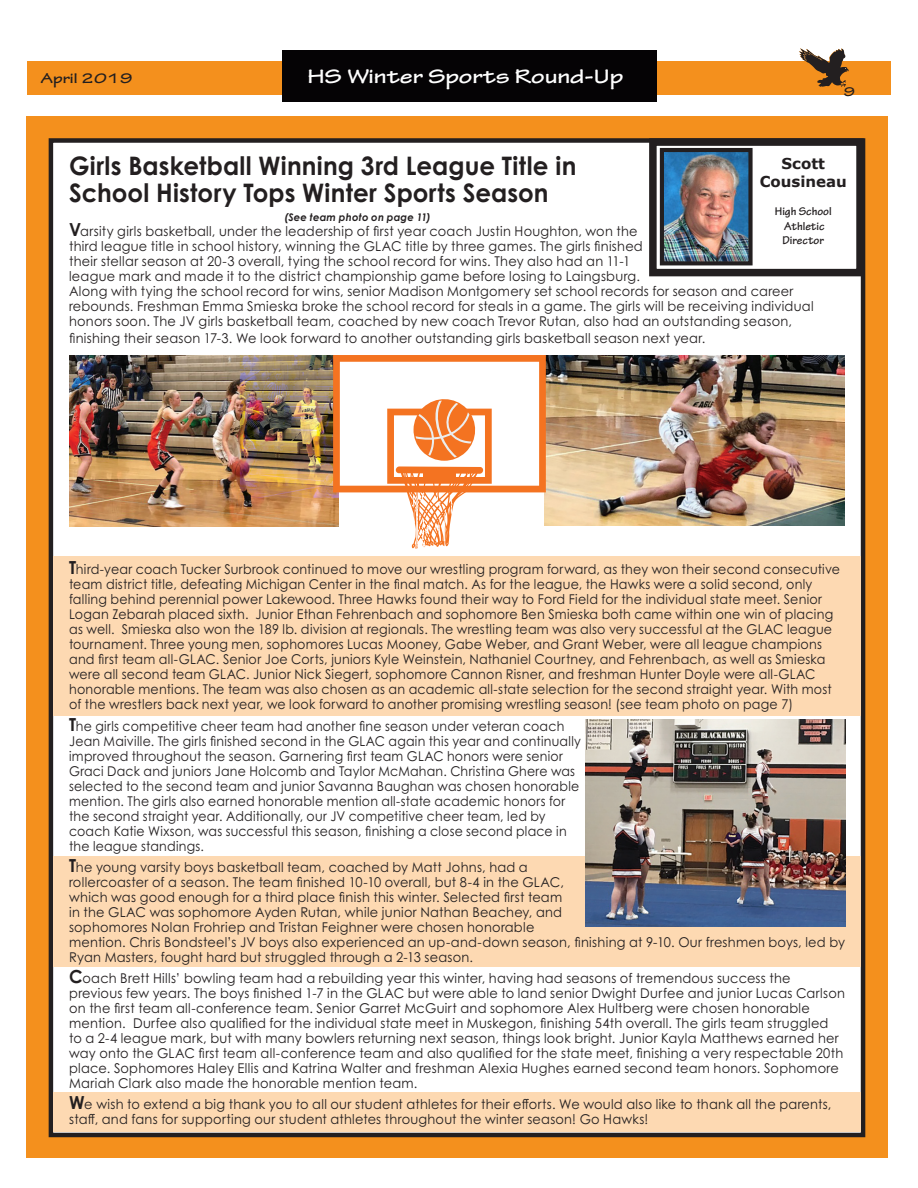
<style>
.page{position:relative;width:918px;height:1188px;background:#fff}
.page>*{position:absolute;margin:0;border:0;box-sizing:border-box;transform-origin:0 0}
.t1{font:700 25.5px/27px "Century Gothic Pro";letter-spacing:.005em;color:#231f20;scale:.96 1}
.t2{font:700 expanded 21px "Tekton Pro";color:#fff}
.t3{font:700 15px "Verdana";color:#231f20}
.t4{font:700 expanded 14.85px "Tekton Pro";color:#231f20}
.t5{font:13.5px/15px "Century Gothic Pro";letter-spacing:.02em;color:#231f20;scale:.96 1}
.t6{font:13.5px/15px "Century Gothic Pro";letter-spacing:.02em;color:#231f20;scale:.94 1}
.t7{font:13.5px/15px "Century Gothic Pro";letter-spacing:.02em;color:#231f20;scale:.93 1}
.t8{font:700 expanded 13.5px "Tekton Pro";color:#231f20}
.t9{font:700 12px "Tekton Pro";color:#231f20}
.t10{font:italic 700 10.5px "Century Gothic Pro";letter-spacing:.02em;color:#231f20;scale:.96 1}
.s1{font-weight:700;font-size:18px}
</style>
<div class="page">
<div style="left:26px;top:116px;width:862px;height:1042px;background:#f4901d"></div>
<div style="left:27px;top:61px;width:864px;height:33px;background:#f4901d"></div>
<div style="left:283px;top:50px;width:374px;height:52px;background:#050305"></div>
<svg style="left:799px;top:48px;width:50px;height:39px"></svg>
<div style="left:49px;top:138px;width:816px;height:999px;background:#fff;border:4px solid #231f20"></div>
<img style="left:69px;top:356px;width:264px;height:170px">
<img style="left:546px;top:356px;width:299px;height:169px">
<svg style="left:333px;top:355px;width:213px;height:194px"></svg>
<div style="left:53px;top:557px;width:808px;height:159px;background:#fdd9b2"></div>
<div style="left:53px;top:856px;width:808px;height:111px;background:#fdd9b2"></div>
<div style="left:53px;top:1092px;width:808px;height:40px;background:#fdd9b2"></div>
<img style="left:585px;top:720px;width:261px;height:207px">
<div style="left:649px;top:138px;width:215px;height:138px;background:#fff;border:8px solid #231f20"></div>
<img style="left:665px;top:153px;width:83px;height:107px">
<div style="left:660px;top:148px;width:93px;height:117px;border:4px solid #231f20"></div>
<p class="t4" style="left:41px;top:70px;width:93px">April 2019</p>
<p class="t2" style="left:307px;top:64px;width:318px">HS Winter Sports Round-Up</p>
<p class="t8" style="left:843px;top:84px;width:13px">9</p>
<p class="t1" style="left:69px;top:151px;width:530px">Girls Basketball Winning 3rd League Title in<br>School History Tops Winter Sports Season</p>
<p class="t10" style="left:285px;top:211px;width:154px">(See team photo on page 11)</p>
<p class="t5" style="left:69px;top:224px;width:777px"><span class="s1">V</span>arsity girls basketball, under the leadership of first year coach Justin Houghton, won the<br>third league title in school history, winning the GLAC title by three games. The girls finished<br>their stellar season at 20-3 overall, tying the school record for wins. They also had an 11-1<br>league mark and made it to the district championship game before losing to Laingsburg.<br>Along with tying the school record for wins, senior Madison Montgomery set school records for season and career rebounds. Freshman Emma Smieska broke the school record for steals in a game. The girls will be receiving individual honors soon. The JV girls basketball team, coached by new coach Trevor Rutan, also had an outstanding season,</p>
<p class="t5" style="left:69px;top:330px;width:664px">finishing their season 17-3. We look forward to another outstanding girls basketball season next year.</p>
<p class="t3" style="left:782px;top:154px;width:45px">Scott</p>
<p class="t3" style="left:760px;top:172px;width:89px">Cousineau</p>
<p class="t9" style="left:775px;top:204px;width:58px">High School</p>
<p class="t9" style="left:784px;top:219px;width:42px">Athletic</p>
<p class="t9" style="left:783px;top:233px;width:43px">Director</p>
<p class="t6" style="left:69px;top:561px;width:822px"><span class="s1">T</span>hird-year coach Tucker Surbrook continued to move our wrestling program forward, as they won their second consecutive team district title, defeating Michigan Center in the final match. As for the league, the Hawks were a solid second, only falling behind perennial power Lakewood. Three Hawks found their way to Ford Field for the individual state meet. Senior Logan Zebarah placed sixth. Junior Ethan Fehrenbach and sophomore Ben Smieska both came within one win of placing as well. Smieska also won the 189 lb. division at regionals. The wrestling team was also very successful at the GLAC league tournament. Three young men, sophomores Lucas Mooney, Gabe Weber, and Grant Weber, were all league champions and first team all-GLAC. Senior Joe Corts, juniors Kyle Weinstein, Nathaniel Courtney, and Fehrenbach, as well as Smieska were all second team GLAC. Junior Nick Siegert, sophomore Cannon Risner, and freshman Hunter Doyle were all-GLAC honorable mentions. The team was also chosen as an academic all-state selection for the second straight year. With most of the wrestlers back next year, we look forward to another promising wrestling season! (see team photo on page 7)</p>
<p class="t7" style="left:69px;top:719px;width:552px"><span class="s1">T</span>he girls competitive cheer team had another fine season under veteran coach Jean Maiville. The girls finished second in the GLAC again this year and continually improved throughout the season. Garnering first team GLAC honors were senior Graci Dack and juniors Jane Holcomb and Taylor McMahan. Christina Ghere was selected to the second team and junior Savanna Baughan was chosen honorable mention. The girls also earned honorable mention all-state academic honors for the second straight year. Additionally, our JV competitive cheer team, led by coach Katie Wixson, was successful this season, finishing a close second place in the league standings.</p>
<p class="t5" style="left:69px;top:860px;width:810px"><span class="s1">T</span>he young varsity boys basketball team, coached by Matt Johns, had a<br>rollercoaster of a season. The team finished 10-10 overall, but 8-4 in the GLAC,<br>which was good enough for a third place finish this winter. Selected first team<br>in the GLAC was sophomore Ayden Rutan, while junior Nathan Beachey, and<br>sophomores Nolan Frohriep and Tristan Feighner were chosen honorable<br>mention. Chris Bondsteel’s JV boys also experienced an up-and-down season, finishing at 9-10. Our freshmen boys, led by Ryan Masters, fought hard but struggled through a 2-13 season.</p>
<p class="t5" style="left:69px;top:971px;width:810px"><span class="s1">C</span>oach Brett Hills’ bowling team had a rebuilding year this winter, having had seasons of tremendous success the previous few years. The boys finished 1-7 in the GLAC but were able to land senior Dwight Durfee and junior Lucas Carlson on the first team all-conference team. Senior Garret McGuirt and sophomore Alex Hultberg were chosen honorable mention. Durfee also qualified for the individual state meet in Muskegon, finishing 54th overall. The girls team struggled<br>to a 2-4 league mark, but with many bowlers returning next season, things look bright. Junior Kayla Matthews earned her way onto the GLAC first team all-conference team and also qualified for the state meet, finishing a very respectable 20th place. Sophomores Haley Ellis and Katrina Walter and freshman Alexia Hughes earned second team honors. Sophomore Mariah Clark also made the honorable mention team.</p>
<p class="t5" style="left:69px;top:1097px;width:796px"><span class="s1">W</span>e wish to extend a big thank you to all our student athletes for their efforts. We would also like to thank all the parents, staff, and fans for supporting our student athletes throughout the winter season! Go Hawks!</p>
</div>
